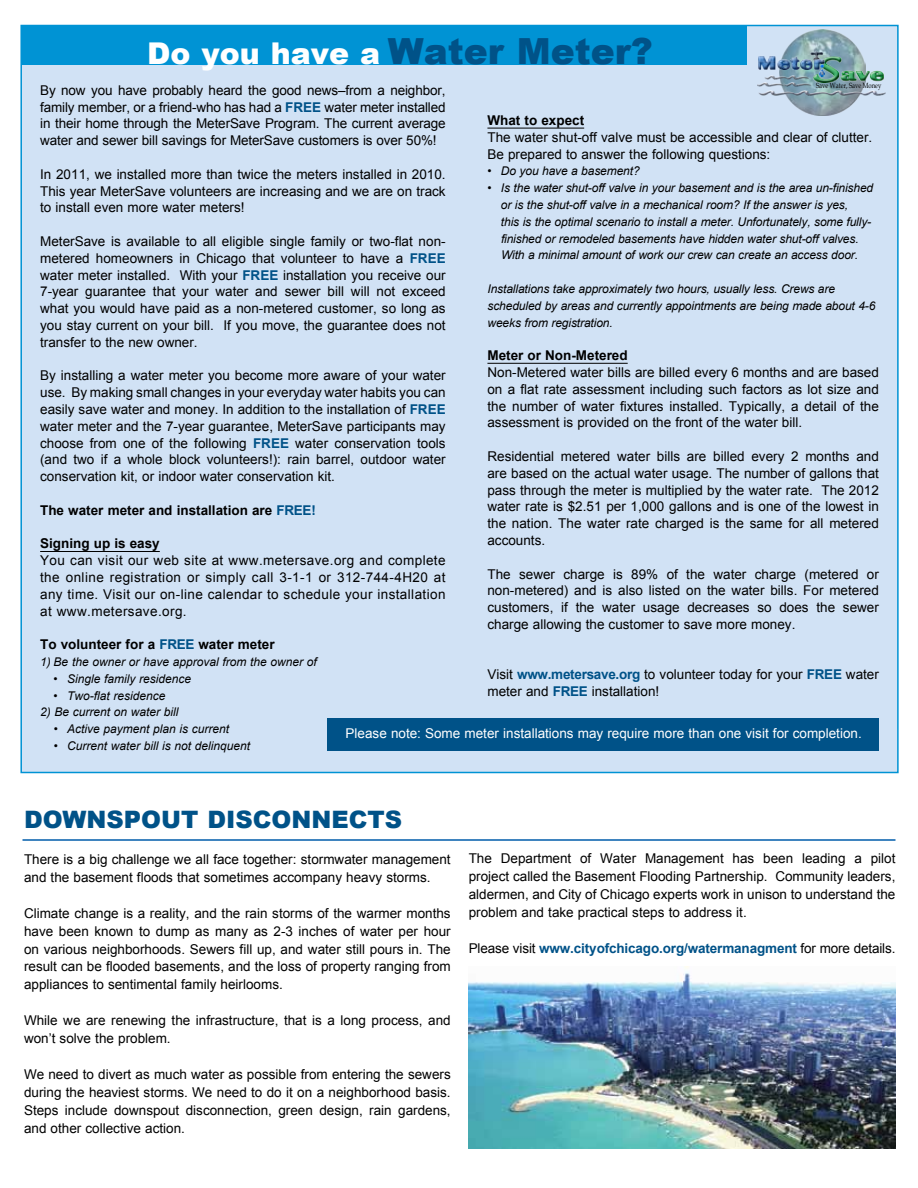
<style>
.page{position:relative;width:918px;height:1188px;background:#fff}
.page>*{position:absolute;margin:0;border:0;box-sizing:border-box;transform-origin:0 0}
.t1{font:900 36px "Arial";color:#005288}
.t2{font:900 24px "Arial";color:#005288}
.t3{font:13.5px/16.8px "Arial";color:#000;text-align:justify}
.t4{font:700 13.5px "Arial";color:#000}
.t5{font:13.5px "Arial";color:#fff}
.t6{font:700 13.5px "Arial";letter-spacing:-.01em;color:#005288}
.t7{font:italic 12px/16.8px "Arial";letter-spacing:-.01em;color:#000}
.t8{font:7.5px "Book Antiqua";color:#000;scale:.8 1}
.s1{font-size:30px;color:#fff}
.s2{font-weight:700;color:#005288}
.s3{color:#005288}
.s4{font-weight:400;color:#000}
</style>
<div class="page">
<div style="left:21px;top:26px;width:877px;height:746px;background:#d1e2f5"></div>
<div style="left:21px;top:25px;width:726px;height:40px;background:#0093d4"></div>
<hr style="left:40px;top:551px;width:120px;height:1px;background:#000">
<hr style="left:487px;top:128px;width:97px;height:1px;background:#000">
<hr style="left:487px;top:363px;width:141px;height:1px;background:#000">
<hr style="left:22px;top:839px;width:874px;height:2px;background:#005cab">
<img style="left:779px;top:30px;width:86px;height:86px">
<img style="left:759px;top:90px;width:126px;height:5px">
<img style="left:758px;top:83px;width:54px;height:4px">
<img style="left:764px;top:75px;width:46px;height:5px">
<img style="left:813px;top:57px;width:70px;height:25px">
<svg style="left:811px;top:52px;width:14px;height:25px"></svg>
<img style="left:759px;top:57px;width:65px;height:13px">
<div style="left:327px;top:718px;width:552px;height:32px;background:#005288"></div>
<img style="left:469px;top:967px;width:427px;height:181px">
<h1 class="t1" style="left:147px;top:25px;width:507px"><span class="s1">Do you have a</span> Water Meter?</h1>
<p class="t8" style="left:816px;top:80px;width:83px">Save Water, Save Money</p>
<p class="t3" style="left:40px;top:82px;width:407px">By now you have probably heard the good news–from a neighbor, family member, or a friend-who has had a <span class="s2">FREE</span> water meter installed in their home through the MeterSave Program. The current average water and sewer bill savings for MeterSave customers is over 50%!</p>
<p class="t3" style="left:40px;top:166px;width:407px">In 2011, we installed more than twice the meters installed in 2010.<br>This year MeterSave volunteers are increasing and we are on track to install even more water meters!</p>
<p class="t3" style="left:40px;top:233px;width:407px">MeterSave is available to all eligible single family or two-flat non&shy;metered homeowners in Chicago that volunteer to have a <span class="s2">FREE </span>water meter installed. With your <span class="s2">FREE</span> installation you receive our 7-year guarantee that your water and sewer bill will not exceed what you would have paid as a non-metered customer, so long as you stay current on your bill. If you move, the guarantee does not transfer to the new owner.</p>
<p class="t3" style="left:40px;top:367px;width:407px">By installing a water meter you become more aware of your water use. By making small changes in your everyday water habits you can easily save water and money. In addition to the installation of <span class="s2">FREE </span>water meter and the 7-year guarantee, MeterSave participants may choose from one of the following <span class="s2">FREE</span> water conservation tools (and two if a whole block volunteers!): rain barrel, outdoor water conservation kit, or indoor water conservation kit.</p>
<p class="t4" style="left:40px;top:501px;width:277px">The water meter and installation are <span class="s3">FREE!</span></p>
<p class="t4" style="left:40px;top:535px;width:121px">Signing up is easy</p>
<p class="t3" style="left:40px;top:552px;width:407px">You can visit our web site at www.metersave.org and complete the online registration or simply call 3-1-1 or 312-744-4H20 at any time. Visit our on-line calendar to schedule your installation at www.metersave.org.</p>
<p class="t4" style="left:40px;top:636px;width:236px">To volunteer for a <span class="s3">FREE</span> water meter</p>
<p class="t7" style="left:40px;top:654px;width:278px">1) Be the owner or have approval from the owner of</p>
<p class="t7" style="left:54px;top:670px;width:139px">• Single family residence</p>
<p class="t7" style="left:54px;top:687px;width:113px">• Two-flat residence</p>
<p class="t7" style="left:40px;top:704px;width:140px">2) Be current on water bill</p>
<p class="t7" style="left:54px;top:721px;width:177px">• Active payment plan is current</p>
<p class="t7" style="left:54px;top:738px;width:198px">• Current water bill is not delinquent</p>
<p class="t4" style="left:487px;top:111px;width:98px">What to expect</p>
<p class="t3" style="left:487px;top:129px;width:386px">The water shut-off valve must be accessible and clear of clutter.<br>Be prepared to answer the following questions:</p>
<p class="t7" style="left:487px;top:163px;width:154px">• Do you have a basement?</p>
<p class="t7" style="left:501px;top:180px;width:374px;text-indent:-14px">• Is the water shut-off valve in your basement and is the area un-finished or is the shut-off valve in a mechanical room? If the answer is yes,<br>this is the optimal scenario to install a meter. Unfortunately, some fully&shy;finished or remodeled basements have hidden water shut-off valves.<br>With a minimal amount of work our crew can create an access door.</p>
<p class="t7" style="left:488px;top:281px;width:389px">Installations take approximately two hours, usually less. Crews are scheduled by areas and currently appointments are being made about 4-6 weeks from registration.</p>
<p class="t4" style="left:487px;top:347px;width:142px">Meter or Non-Metered</p>
<p class="t3" style="left:487px;top:364px;width:393px">Non-Metered water bills are billed every 6 months and are based on a flat rate assessment including such factors as lot size and the number of water fixtures installed. Typically, a detail of the assessment is provided on the front of the water bill.</p>
<p class="t3" style="left:487px;top:448px;width:393px">Residential metered water bills are billed every 2 months and are based on the actual water usage. The number of gallons that pass through the meter is multiplied by the water rate. The 2012 water rate is $2.51 per 1,000 gallons and is one of the lowest in the nation. The water rate charged is the same for all metered accounts.</p>
<p class="t3" style="left:487px;top:566px;width:393px">The sewer charge is 89% of the water charge (metered or non-metered) and is also listed on the water bills. For metered customers, if the water usage decreases so does the sewer charge allowing the customer to save more money.</p>
<p class="t3" style="left:487px;top:666px;width:393px">Visit <span class="s2">www.metersave.org</span> to volunteer today for your <span class="s2">FREE</span> water meter and <span class="s2">FREE</span> installation!</p>
<p class="t5" style="left:346px;top:725px;width:518px">Please note: Some meter installations may require more than one visit for completion.</p>
<h2 class="t2" style="left:24px;top:802px;width:380px">DOWNSPOUT DISCONNECTS</h2>
<p class="t3" style="left:24px;top:850px;width:428px;line-height:18px">There is a big challenge we all face together: stormwater management and the basement floods that sometimes accompany heavy storms.</p>
<p class="t3" style="left:24px;top:904px;width:428px;line-height:18px">Climate change is a reality, and the rain storms of the warmer months have been known to dump as many as 2-3 inches of water per hour on various neighborhoods. Sewers fill up, and water still pours in. The result can be flooded basements, and the loss of property ranging from appliances to sentimental family heirlooms.</p>
<p class="t3" style="left:24px;top:1012px;width:428px;line-height:18px">While we are renewing the infrastructure, that is a long process, and won’t solve the problem.</p>
<p class="t3" style="left:24px;top:1066px;width:428px;line-height:18px">We need to divert as much water as possible from entering the sewers during the heaviest storms. We need to do it on a neighborhood basis.<br>Steps include downspout disconnection, green design, rain gardens, and other collective action.</p>
<p class="t3" style="left:469px;top:849px;width:428px;line-height:18px">The Department of Water Management has been leading a pilot project called the Basement Flooding Partnership. Community leaders, aldermen, and City of Chicago experts work in unison to understand the problem and take practical steps to address it.</p>
<p class="t6" style="left:469px;top:939px;width:428px"><span class="s4">Please visit</span> www.cityofchicago.org/watermanagment <span class="s4">for more details.</span></p>
</div>
